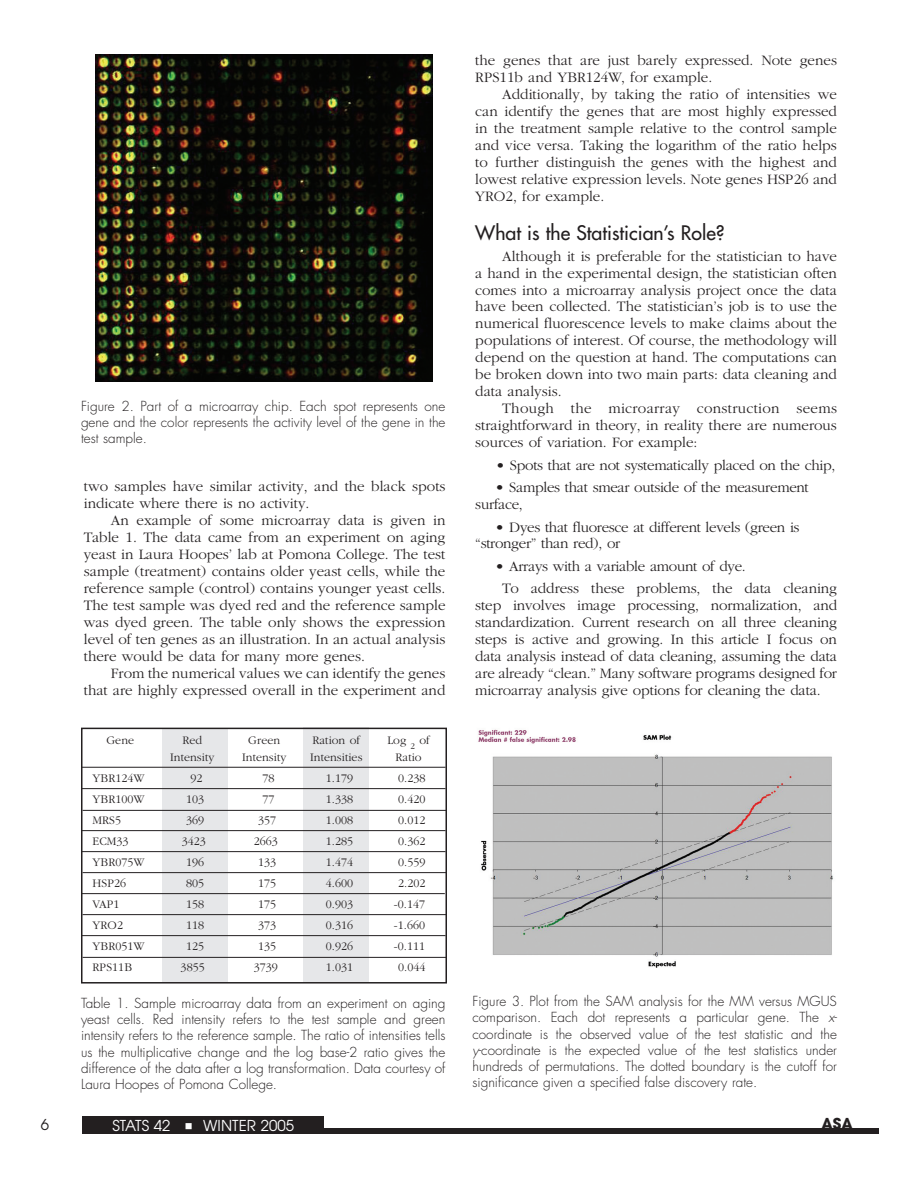
<style>
.page{position:relative;width:918px;height:1188px;background:#fff}
.page>*{position:absolute;margin:0;border:0;box-sizing:border-box;transform-origin:0 0}
.t1{font:19.5px "Futura";color:#231f20}
.t2{font:300 15px/17px "Garamond";color:#231f20;text-align:justify}
.t3{font:300 15px/17px "Garamond";letter-spacing:-.02em;color:#231f20}
.t4{font:15px "Avant Garde";letter-spacing:.005em;color:#fff}
.t5{font:700 15px "Avant Garde";color:#231f20}
.t6{font:15px "Avant Garde";color:#231f20}
.t7{font:300 13.5px/16.2px "Futura";color:#231f20;text-align:justify}
.t8{font:300 12px/21px "Garamond";letter-spacing:.005em;color:#231f20;text-align:center}
.t9{font:10.5px "Wingdings";color:#fff}
.s1{font-style:italic}
</style>
<div class="page">
<div style="left:307px;top:1129px;width:572px;height:5px;background:#231f20"></div>
<div style="left:82px;top:1117px;width:242px;height:17px;background:#231f20"></div>
<img style="left:96px;top:55px;width:336px;height:327px">
<div style="left:162px;top:728px;width:65px;height:254px;background:#e6e7e9"></div>
<div style="left:303px;top:728px;width:65px;height:254px;background:#e6e7e9"></div>
<div style="left:81px;top:728px;width:366px;height:256px;border:2px solid #231f20"></div>
<hr style="left:82px;top:767px;width:364px;height:1px;background:#231f20">
<hr style="left:82px;top:788px;width:364px;height:1px;background:#231f20">
<hr style="left:83px;top:810px;width:363px;height:1px;background:#231f20">
<hr style="left:82px;top:830px;width:364px;height:1px;background:#231f20">
<hr style="left:82px;top:851px;width:364px;height:1px;background:#231f20">
<hr style="left:83px;top:872px;width:363px;height:1px;background:#231f20">
<hr style="left:81px;top:893px;width:364px;height:1px;background:#231f20">
<hr style="left:83px;top:914px;width:363px;height:1px;background:#231f20">
<hr style="left:82px;top:935px;width:364px;height:1px;background:#231f20">
<hr style="left:83px;top:957px;width:363px;height:1px;background:#231f20">
<img style="left:478px;top:729px;width:355px;height:239px">
<p class="t7" style="left:81px;top:398px;width:366px">Figure 2. Part of a microarray chip. Each spot represents one gene and the color represents the activity level of the gene in the test sample.</p>
<p class="t2" style="left:84px;top:478px;width:363px">two samples have similar activity, and the black spots indicate where there is no activity.</p>
<p class="t2" style="left:84px;top:512px;width:363px;text-indent:27px">An example of some microarray data is given in Table 1. The data came from an experiment on aging yeast in Laura Hoopes’ lab at Pomona College. The test sample (treatment) contains older yeast cells, while the reference sample (control) contains younger yeast cells.<br>The test sample was dyed red and the reference sample was dyed green. The table only shows the expression level of ten genes as an illustration. In an actual analysis there would be data for many more genes.</p>
<p class="t2" style="left:84px;top:665px;width:363px;text-align:right">From the numerical values we can identify the genes that are highly expressed overall in the experiment and</p>
<p class="t8" style="left:106px;top:730px;width:29px">Gene</p>
<p class="t8" style="left:93px;top:768px;width:53px;text-align:left">YBR124W<br>YBR100W<br>MRS5<br>ECM33<br>YBR075W<br>HSP26<br>VAP1<br>YRO2<br>YBR051W<br>RPS11B</p>
<p class="t8" style="left:170px;top:732px;width:46px;line-height:17px">Red<br>Intensity</p>
<p class="t8" style="left:181px;top:768px;width:27px">92<br>103<br>369<br>3423<br>196<br>805<br>158<br>118<br>125<br>3855</p>
<p class="t8" style="left:242px;top:732px;width:46px;line-height:17px">Green<br>Intensity</p>
<p class="t8" style="left:254px;top:768px;width:26px">78<br>77<br>357<br>2663<br>133<br>175<br>175<br>373<br>135<br>3739</p>
<p class="t8" style="left:310px;top:732px;width:54px;line-height:17px;text-align:left">Ration of<br>Intensities</p>
<p class="t8" style="left:326px;top:768px;width:29px;text-align:justify">1.179<br>1.338<br>1.008<br>1.285<br>1.474<br>4.600<br>0.903<br>0.316<br>0.926<br>1.031</p>
<p class="t8" style="left:387px;top:732px;width:44px;line-height:17px">Log <sub>2</sub> of<br>Ratio</p>
<p class="t8" style="left:394px;top:768px;width:33px">0.238<br>0.420<br>0.012<br>0.362<br>0.559<br>2.202 -0.147 -1.660 -0.111<br>0.044</p>
<p class="t7" style="left:81px;top:995px;width:366px">Table 1. Sample microarray data from an experiment on aging yeast cells. Red intensity refers to the test sample and green intensity refers to the reference sample. The ratio of intensities tells us the multiplicative change and the log base-2 ratio gives the difference of the data after a log transformation. Data courtesy of Laura Hoopes of Pomona College.</p>
<p class="t2" style="left:475px;top:52px;width:363px">the genes that are just barely expressed. Note genes<br>RPS11b and YBR124W, for example.</p>
<p class="t2" style="left:475px;top:86px;width:363px;text-indent:27px">Additionally, by taking the ratio of intensities we can identify the genes that are most highly expressed in the treatment sample relative to the control sample and vice versa. Taking the logarithm of the ratio helps to further distinguish the genes with the highest and lowest relative expression levels. Note genes HSP26 and YRO2, for example.</p>
<h1 class="t1" style="left:475px;top:221px;width:251px">What is the Statistician’s Role?</h1>
<p class="t2" style="left:475px;top:248px;width:363px;text-indent:27px">Although it is preferable for the statistician to have a hand in the experimental design, the statistician often comes into a microarray analysis project once the data have been collected. The statistician’s job is to use the numerical fluorescence levels to make claims about the populations of interest. Of course, the methodology will depend on the question at hand. The computations can be broken down into two main parts: data cleaning and data analysis.</p>
<p class="t2" style="left:475px;top:400px;width:363px;text-indent:27px">Though the microarray construction seems straightforward in theory, in reality there are numerous sources of variation. For example:</p>
<p class="t3" style="left:496px;top:457px;width:341px">• Spots that are not systematically placed on the chip,</p>
<p class="t3" style="left:475px;top:479px;width:335px;text-indent:20px">• Samples that smear outside of the measurement surface,</p>
<p class="t3" style="left:475px;top:519px;width:326px;text-indent:20px">• Dyes that fluoresce at different levels (green is “stronger” than red), or</p>
<p class="t2" style="left:502px;top:555px;width:336px;line-height:22.5px;text-indent:-7px">• Arrays with a variable amount of dye.<br>To address these problems, the data cleaning</p>
<p class="t2" style="left:475px;top:598px;width:363px">step involves image processing, normalization, and standardization. Current research on all three cleaning steps is active and growing. In this article I focus on data analysis instead of data cleaning, assuming the data are already “clean.” Many software programs designed for microarray analysis give options for cleaning the data.</p>
<p class="t7" style="left:472px;top:994px;width:366px">Figure 3. Plot from the SAM analysis for the MM versus MGUS comparison. Each dot represents a particular gene. The <span class="s1">x&shy;</span>coordinate is the observed value of the test statistic and the <span class="s1">y</span>-coordinate is the expected value of the test statistics under hundreds of permutations. The dotted boundary is the cutoff for significance given a specified false discovery rate.</p>
<p class="t9" style="left:185px;top:1120px;width:9px">■</p>
<p class="t5" style="left:822px;top:1114px;width:33px">ASA</p>
<p class="t6" style="left:41px;top:1115px;width:10px">6</p>
<p class="t4" style="left:112px;top:1117px;width:60px">STATS 42</p>
<p class="t4" style="left:203px;top:1117px;width:92px">WINTER 2005</p>
</div>
